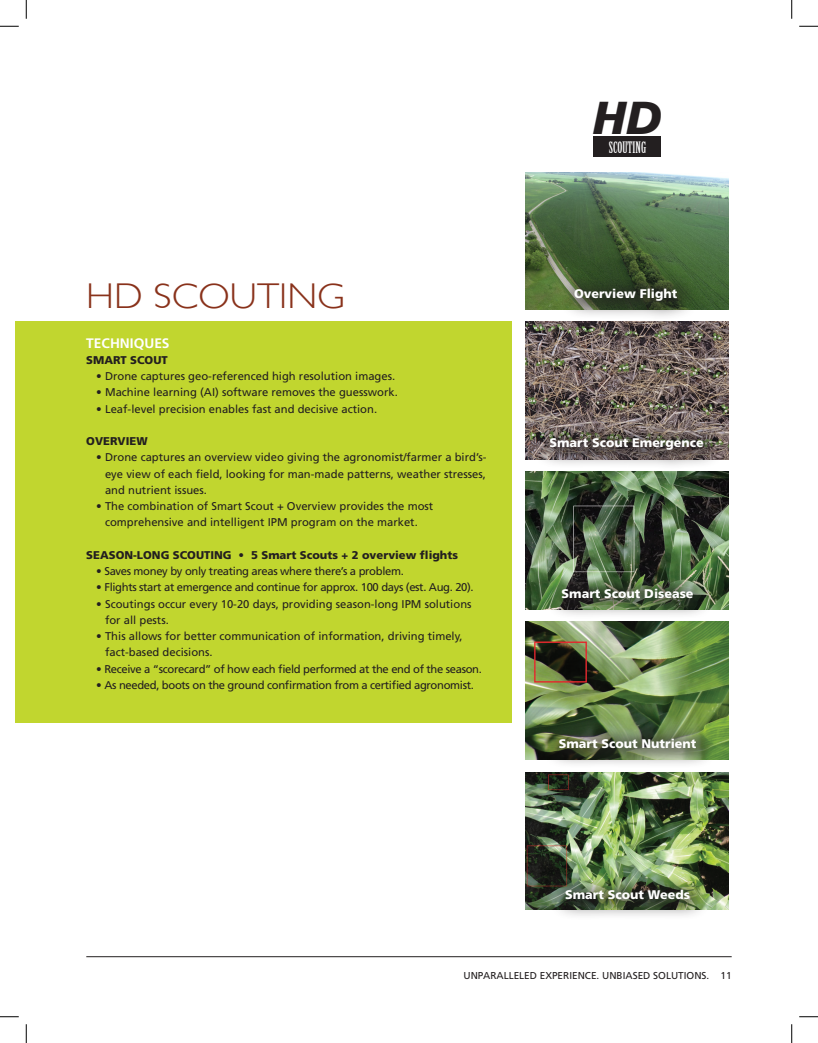
<style>
.page{position:relative;width:818px;height:1043px;background:#fff}
.page>*{position:absolute;margin:0;border:0;box-sizing:border-box;transform-origin:0 0}
.t1{font:italic 900 46.12px "Frutiger";color:#231f20}
.t2{font:300 35.75px "Gill Sans";color:#89321b;scale:1.08 1}
.t3{font:15.38px "Birch Std";color:#fff}
.t4{font:700 13.75px "Frutiger";color:#fff}
.t5{font:900 12.5px "Frutiger";color:#fff}
.t6{font:11.25px/16.2px "Frutiger";color:#231f20}
.t7{font:11.25px "Frutiger";letter-spacing:-.03em;color:#231f20}
.t8{font:900 11.25px "Frutiger";color:#231f20}
.t9{font:10px "Frutiger";color:#231f20}
</style>
<div class="page">
<hr style="left:86px;top:956px;width:645px;height:1px;background:#231f20">
<div style="left:15px;top:322px;width:496px;height:401px;background:#c1d62f"></div>
<div style="left:593px;top:137px;width:67px;height:20px;background:#231f20"></div>
<img style="left:525px;top:172px;width:203px;height:138px">
<img style="left:525px;top:322px;width:203px;height:137px">
<img style="left:525px;top:472px;width:203px;height:137px">
<img style="left:525px;top:622px;width:203px;height:137px">
<img style="left:525px;top:772px;width:203px;height:138px">
<div style="left:558px;top:272px;width:140px;height:50px;background:#231f20;opacity:.75"></div>
<div style="left:533px;top:422px;width:191px;height:49px;background:#231f20;opacity:.75"></div>
<div style="left:546px;top:572px;width:168px;height:47px;background:#231f20;opacity:.75"></div>
<div style="left:543px;top:722px;width:174px;height:47px;background:#231f20;opacity:.75"></div>
<div style="left:549px;top:873px;width:161px;height:47px;background:#231f20;opacity:.75"></div>
<svg style="left:0;top:25px;width:19px;height:2px"></svg>
<svg style="left:799px;top:25px;width:19px;height:2px"></svg>
<svg style="left:0;top:1016px;width:19px;height:1px"></svg>
<svg style="left:799px;top:1016px;width:19px;height:1px"></svg>
<svg style="left:25px;top:0;width:2px;height:19px"></svg>
<svg style="left:25px;top:1024px;width:2px;height:18px"></svg>
<svg style="left:791px;top:0;width:1px;height:19px"></svg>
<svg style="left:791px;top:1024px;width:1px;height:18px"></svg>
<h2 class="t2" style="left:86px;top:268px;width:241px">HD SCOUTING</h2>
<p class="t4" style="left:86px;top:335px;width:85px">TECHNIQUES</p>
<p class="t8" style="left:86px;top:353px;width:83px">SMART SCOUT</p>
<p class="t6" style="left:96px;top:368px;width:300px">• Drone captures geo-referenced high resolution images.</p>
<p class="t6" style="left:96px;top:384px;width:303px">• Machine learning (AI) software removes the guesswork.</p>
<p class="t6" style="left:96px;top:400px;width:282px">• Leaf-level precision enables fast and decisive action.</p>
<p class="t8" style="left:86px;top:434px;width:63px">OVERVIEW</p>
<p class="t6" style="left:105px;top:449px;width:383px;text-align:justify;text-indent:-9px">• Drone captures an overview video giving the agronomist/farmer a bird’s&shy;eye view of each field, looking for man-made patterns, weather stresses, and nutrient issues.</p>
<p class="t6" style="left:96px;top:498px;width:338px;text-align:center">• The combination of Smart Scout + Overview provides the most comprehensive and intelligent IPM program on the market.</p>
<p class="t8" style="left:86px;top:548px;width:373px">SEASON-LONG SCOUTING • 5 Smart Scouts + 2 overview flights</p>
<p class="t7" style="left:96px;top:564px;width:309px">• Saves money by only treating areas where there’s a problem.</p>
<p class="t7" style="left:96px;top:581px;width:379px">• Flights start at emergence and continue for approx. 100 days (est. Aug. 20).</p>
<p class="t6" style="left:105px;top:595px;width:368px;text-indent:-9px">• Scoutings occur every 10-20 days, providing season-long IPM solutions for all pests.</p>
<p class="t6" style="left:105px;top:628px;width:359px;text-indent:-9px">• This allows for better communication of information, driving timely, fact-based decisions.</p>
<p class="t7" style="left:96px;top:662px;width:387px">• Receive a “scorecard” of how each field performed at the end of the season.</p>
<p class="t7" style="left:96px;top:678px;width:379px">• As needed, boots on the ground confirmation from a certified agronomist.</p>
<h1 class="t1" style="left:592px;top:90px;width:71px">HD</h1>
<h3 class="t3" style="left:608px;top:139px;width:39px">SCOUTING</h3>
<p class="t5" style="left:574px;top:286px;width:105px">Overview Flight</p>
<p class="t5" style="left:549px;top:435px;width:156px">Smart Scout Emergence</p>
<p class="t5" style="left:561px;top:585px;width:133px">Smart Scout Disease</p>
<p class="t5" style="left:558px;top:735px;width:139px">Smart Scout Nutrient</p>
<p class="t5" style="left:565px;top:886px;width:126px">Smart Scout Weeds</p>
<p class="t9" style="left:463px;top:970px;width:270px">UNPARALLELED EXPERIENCE. UNBIASED SOLUTIONS. 11</p>
</div>
